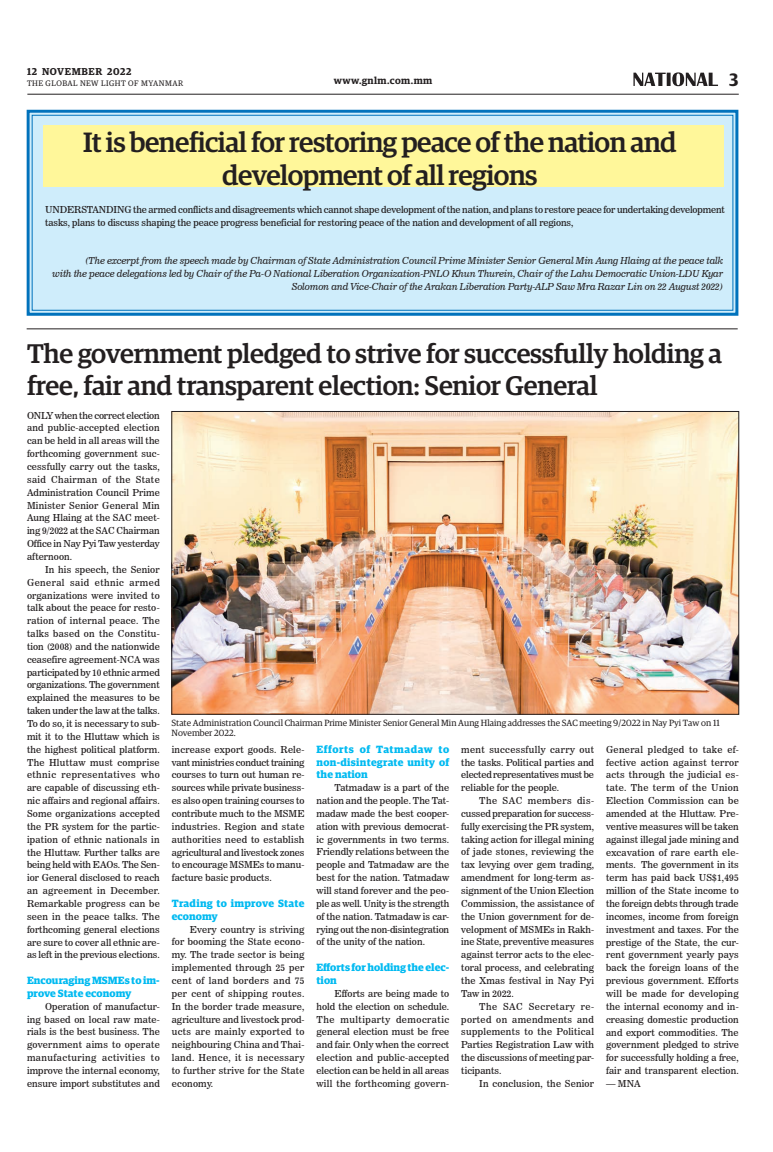
<style>
.page{position:relative;width:773px;height:1152px;background:#fff}
.page>*{position:absolute;margin:0;border:0;box-sizing:border-box;transform-origin:0 0}
.Big_Sub_Heading{font:500 28px/33.6px "Guardian Egyp";letter-spacing:-.02em;color:#231f20;text-align:center}
.Brief_Head{font:500 27px/32.4px "Guardian Egyp";letter-spacing:-.01em;color:#231f20}
.t1{font:600 18px "Guardian Egyp";color:#231f20}
.Sub_Body{font:700 10.5px/12.9px "Guardian Egyp";letter-spacing:.005em;color:#00baf1}
.t2{font:600 10px "Guardian Egyp";letter-spacing:.055em;color:#231f20}
._2nd_Body{font:9.5px/12.9px "News 706 BT Roman C";letter-spacing:.005em;color:#231f20;text-align:justify}
._2nd_Body-2{font:9.5px/12.9px "News 706 BT Italic C";letter-spacing:-.01em;color:#231f20;text-align:right}
.Normal_Para{font:9.5px/12.9px "News 706 BT Roman C";letter-spacing:-.015em;color:#231f20}
.t3{font:9px/10.8px "Guardian Egyp";color:#231f20}
.t4{font:8px "Guardian Egyp";letter-spacing:.06em;color:#231f20}
</style>
<div class="page">
<hr style="left:27px;top:94px;width:711px;height:1px;background:#231f20">
<svg style="left:633px;top:72px;width:85px;height:14px"></svg>
<hr style="left:27px;top:329px;width:710px;height:1px;background:#231f20">
<svg style="left:26px;top:109px;width:713px;height:207px;background:#c4e6f6"></svg>
<div style="left:32px;top:115px;width:701px;height:196px;border:1px solid #0072bc"></div>
<div style="left:43px;top:126px;width:680px;height:61px;background:#fff79a"></div>
<img style="left:174px;top:413px;width:562px;height:299px">
<div style="left:172px;top:411px;width:566px;height:303px;border:1px solid #231f20"></div>
<p class="t2" style="left:27px;top:64px;width:106px">12 NOVEMBER 2022</p>
<p class="t4" style="left:27px;top:78px;width:158px">THE GLOBAL NEW LIGHT OF MYANMAR</p>
<p class="t2" style="left:334px;top:73px;width:100px">www.gnlm.com.mm</p>
<h3 class="t1" style="left:729px;top:67px;width:11px">3</h3>
<p class="Big_Sub_Heading" style="left:83px;top:123px;width:595px">It is beneficial for restoring peace of the nation and development of all regions</p>
<p class="Normal_Para" style="left:45px;top:203px;width:681px">UNDERSTANDING the armed conflicts and disagreements which cannot shape development of the nation, and plans to restore peace for undertaking development tasks, plans to discuss shaping the peace progress beneficial for restoring peace of the nation and development of all regions,</p>
<p class="_2nd_Body-2" style="left:52px;top:255px;width:672px">(The excerpt from the speech made by Chairman of State Administration Council Prime Minister Senior General Min Aung Hlaing at the peace talk<br>with the peace delegations led by Chair of the Pa-O National Liberation Organization-PNLO Khun Thurein, Chair of the Lahu Democratic Union-LDU Kyar<br>Solomon and Vice-Chair of the Arakan Liberation Party-ALP Saw Mra Razar Lin on 22 August 2022)</p>
<p class="Brief_Head" style="left:27px;top:335px;width:696px">The government pledged to strive for successfully holding a free, fair and transparent election: Senior General</p>
<p class="_2nd_Body" style="left:27px;top:409px;width:134px">ONLY when the correct election and public-accepted election can be held in all areas will the forthcoming government suc&shy;cessfully carry out the tasks, said Chairman of the State Administration Council Prime Minister Senior General Min Aung Hlaing at the SAC meet&shy;ing 9/2022 at the SAC Chairman Office in Nay Pyi Taw yesterday afternoon.</p>
<p class="_2nd_Body" style="left:27px;top:563px;width:134px;text-indent:18px">In his speech, the Senior General said ethnic armed organizations were invited to talk about the peace for resto&shy;ration of internal peace. The talks based on the Constitu&shy;tion (2008) and the nationwide ceasefire agreement-NCA was participated by 10 ethnic armed organizations. The government explained the measures to be taken under the law at the talks.<br>To do so, it is necessary to sub&shy;mit it to the Hluttaw which is the highest political platform.<br>The Hluttaw must comprise ethnic representatives who are capable of discussing eth&shy;nic affairs and regional affairs.<br>Some organizations accepted the PR system for the partic&shy;ipation of ethnic nationals in the Hluttaw. Further talks are being held with EAOs. The Sen&shy;ior General disclosed to reach an agreement in December.<br>Remarkable progress can be seen in the peace talks. The forthcoming general elections are sure to cover all ethnic are&shy;as left in the previous elections.</p>
<p class="Sub_Body" style="left:27px;top:973px;width:134px">Encouraging MSMEs to im&shy;prove State economy</p>
<p class="_2nd_Body" style="left:27px;top:1000px;width:134px;text-indent:18px">Operation of manufactur&shy;ing based on local raw mate&shy;rials is the best business. The government aims to operate manufacturing activities to improve the internal economy, ensure import substitutes and</p>
<p class="t3" style="left:172px;top:717px;width:549px">State Administration Council Chairman Prime Minister Senior General Min Aung Hlaing addresses the SAC meeting 9/2022 in Nay Pyi Taw on 11<br>November 2022.</p>
<p class="Sub_Body" style="left:316px;top:742px;width:134px;text-align:justify">Efforts of Tatmadaw to non-disintegrate unity of the nation</p>
<p class="_2nd_Body" style="left:316px;top:781px;width:134px;text-indent:18px">Tatmadaw is a part of the nation and the people. The Tat&shy;madaw made the best cooper&shy;ation with previous democrat&shy;ic governments in two terms.<br>Friendly relations between the people and Tatmadaw are the best for the nation. Tatmadaw will stand forever and the peo&shy;ple as well. Unity is the strength of the nation. Tatmadaw is car&shy;rying out the non-disintegration of the unity of the nation.</p>
<p class="Sub_Body" style="left:316px;top:960px;width:134px">Efforts for holding the elec&shy;tion</p>
<p class="_2nd_Body" style="left:316px;top:987px;width:134px;text-indent:18px">Efforts are being made to hold the election on schedule.<br>The multiparty democratic general election must be free and fair. Only when the correct election and public-accepted election can be held in all areas will the forthcoming govern-</p>
<p class="_2nd_Body" style="left:172px;top:743px;width:134px">increase export goods. Rele&shy;vant ministries conduct training courses to turn out human re&shy;sources while private business&shy;es also open training courses to contribute much to the MSME industries. Region and state authorities need to establish agricultural and livestock zones to encourage MSMEs to manu&shy;facture basic products.</p>
<p class="Sub_Body" style="left:172px;top:896px;width:134px">Trading to improve State economy</p>
<p class="_2nd_Body" style="left:172px;top:923px;width:134px;text-indent:18px">Every country is striving for booming the State econo&shy;my. The trade sector is being implemented through 25 per cent of land borders and 75 per cent of shipping routes.<br>In the border trade measure, agriculture and livestock prod&shy;ucts are mainly exported to neighbouring China and Thai&shy;land. Hence, it is necessary to further strive for the State economy.</p>
<p class="_2nd_Body" style="left:461px;top:743px;width:134px">ment successfully carry out the tasks. Political parties and elected representatives must be reliable for the people.</p>
<p class="_2nd_Body" style="left:461px;top:794px;width:134px;text-indent:18px">The SAC members dis&shy;cussed preparation for success&shy;fully exercising the PR system, taking action for illegal mining of jade stones, reviewing the tax levying over gem trading, amendment for long-term as&shy;signment of the Union Election Commission, the assistance of the Union government for de&shy;velopment of MSMEs in Rakh&shy;ine State, preventive measures against terror acts to the elec&shy;toral process, and celebrating the Xmas festival in Nay Pyi Taw in 2022.</p>
<p class="_2nd_Body" style="left:461px;top:1000px;width:134px;text-indent:18px">The SAC Secretary re&shy;ported on amendments and supplements to the Political Parties Registration Law with the discussions of meeting par&shy;ticipants.</p>
<p class="_2nd_Body" style="left:479px;top:1077px;width:116px">In conclusion, the Senior</p>
<p class="_2nd_Body" style="left:606px;top:743px;width:134px">General pledged to take ef&shy;fective action against terror acts through the judicial es&shy;tate. The term of the Union Election Commission can be amended at the Hluttaw. Pre&shy;ventive measures will be taken against illegal jade mining and excavation of rare earth ele&shy;ments. The government in its term has paid back US$1,495 million of the State income to the foreign debts through trade incomes, income from foreign investment and taxes. For the prestige of the State, the cur&shy;rent government yearly pays back the foreign loans of the previous government. Efforts will be made for developing the internal economy and in&shy;creasing domestic production and export commodities. The government pledged to strive for successfully holding a free, fair and transparent election.</p>
<p class="_2nd_Body" style="left:606px;top:1077px;width:36px">— MNA</p>
</div>
